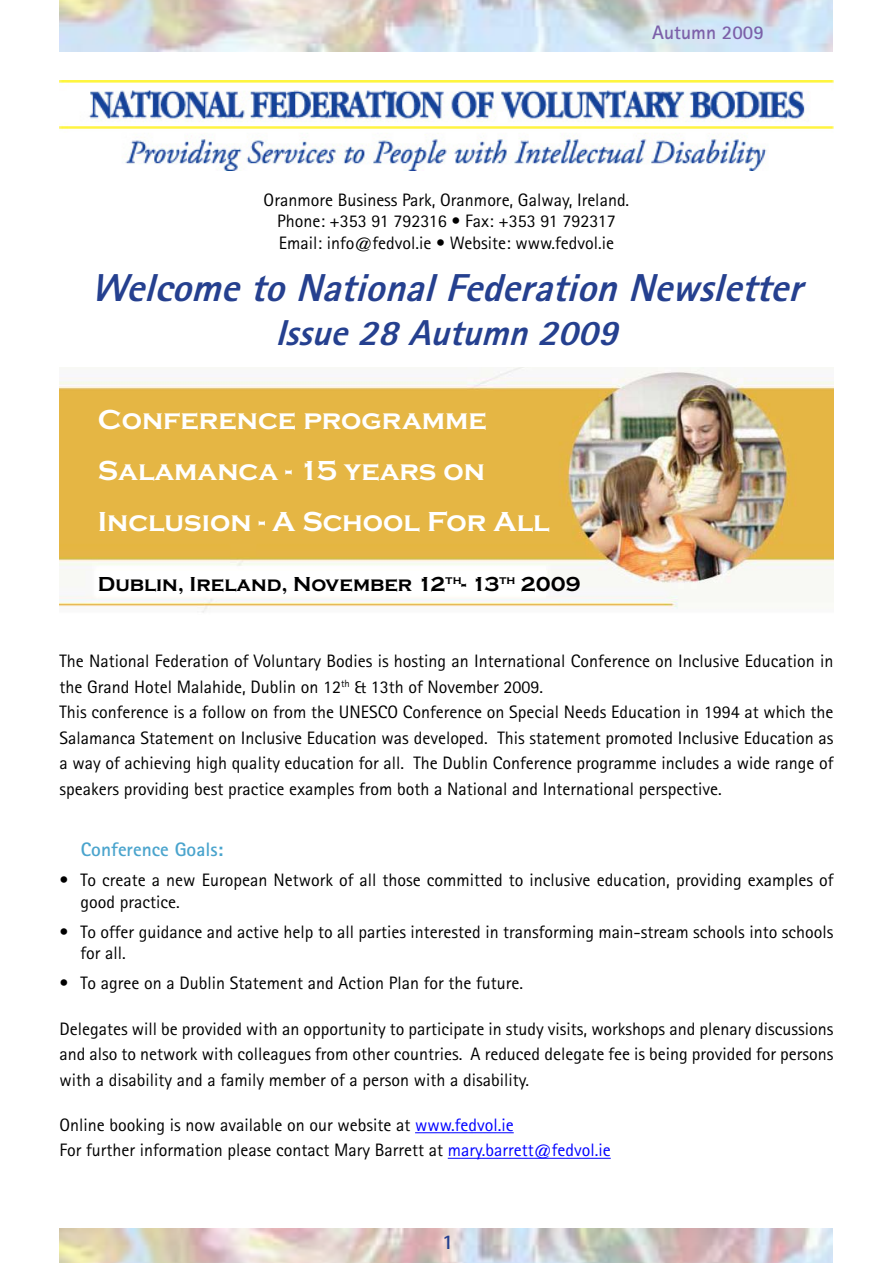
<style>
.page{position:relative;width:893px;height:1263px;background:#fff}
.page>*{position:absolute;margin:0;border:0;box-sizing:border-box;transform-origin:0 0}
.t1{font:italic 800 39px "Rotis Sans Serif";color:#25408f}
.t2{font:italic 800 36px "Rotis Sans Serif";color:#25408f}
.t3{font:700 28.5px/51px "Copperplate T";color:#fff}
.t4{font:700 21px "Copperplate T";color:#000}
.t5{font:700 21px "Rotis Sans Serif";color:#25408f}
.t6{font:700 19.5px "Rotis Sans Serif";color:#4aa4cd}
.t7{font:700 19.5px "Rotis Sans Serif";color:#7c60a9}
.t8{font:18px/25.5px "Rotis Sans Serif";color:#000}
.s1{font-family:"Univers";font-weight:100;font-stretch:ultra-condensed}
.s2{color:#00f}
</style>
<div class="page">
<img style="left:60px;top:0;width:772px;height:52px">
<img style="left:60px;top:1228px;width:772px;height:35px">
<hr style="left:415px;top:1132px;width:99px;height:1px;background:#00f">
<hr style="left:448px;top:1158px;width:163px;height:1px;background:#00f">
<img style="left:60px;top:367px;width:773px;height:246px">
<img style="left:60px;top:80px;width:773px;height:90px">
<p class="t7" style="left:652px;top:20px;width:113px">Autumn 2009</p>
<p class="t8" style="left:264px;top:189px;width:367px;line-height:21.6px;text-align:center">Oranmore Business Park, Oranmore, Galway, Ireland.<br>Phone: +353 91 792316 <span class="s1">•</span> Fax: +353 91 792317<br>Email: info@fedvol.ie <span class="s1">•</span> Website: www.fedvol.ie</p>
<h1 class="t1" style="left:91px;top:263px;width:725px">WelcometoNationalFederationNewsletter</h1>
<h2 class="t2" style="left:275px;top:309px;width:356px">Issue28Autumn2009</h2>
<h3 class="t3" style="left:98px;top:394px;width:453px">Conference programme<br>Salamanca - 15 years on<br>Inclusion - A School For All</h3>
<p class="t4" style="left:98px;top:573px;width:484px">Dublin, Ireland, November 12<sup>th</sup>- 13<sup>th</sup> 2009</p>
<p class="t8" style="left:60px;top:648px;width:775px">The National Federation of Voluntary Bodies is hosting an International Conference on Inclusive Education in the Grand Hotel Malahide, Dublin on 12<sup>th</sup> &amp; 13th of November 2009.<br>This conference is a follow on from the UNESCO Conference on Special Needs Education in 1994 at which the Salamanca Statement on Inclusive Education was developed. This statement promoted Inclusive Education as a way of achieving high quality education for all. The Dublin Conference programme includes a wide range of speakers providing best practice examples from both a National and International perspective.</p>
<p class="t6" style="left:81px;top:837px;width:144px">Conference Goals:</p>
<p class="t8" style="left:81px;top:869px;width:754px;line-height:21.6px;text-indent:-21px">• To create a new European Network of all those committed to inclusive education, providing examples of good practice.</p>
<p class="t8" style="left:81px;top:921px;width:754px;line-height:21.6px;text-indent:-21px">• To offer guidance and active help to all parties interested in transforming main-stream schools into schools for all.</p>
<p class="t8" style="left:60px;top:970px;width:465px">• To agree on a Dublin Statement and Action Plan for the future.</p>
<p class="t8" style="left:60px;top:1016px;width:775px;text-align:justify">Delegates will be provided with an opportunity to participate in study visits, workshops and plenary discussions and also to network with colleagues from other countries. A reduced delegate fee is being provided for persons with a disability and a family member of a person with a disability.</p>
<p class="t8" style="left:60px;top:1112px;width:553px">Online booking is now available on our website at <span class="s2">www.fedvol.ie<br></span>For further information please contact Mary Barrett at <span class="s2">mary.barrett@fedvol.ie</span></p>
<p class="t5" style="left:442px;top:1228px;width:13px">1</p>
</div>
